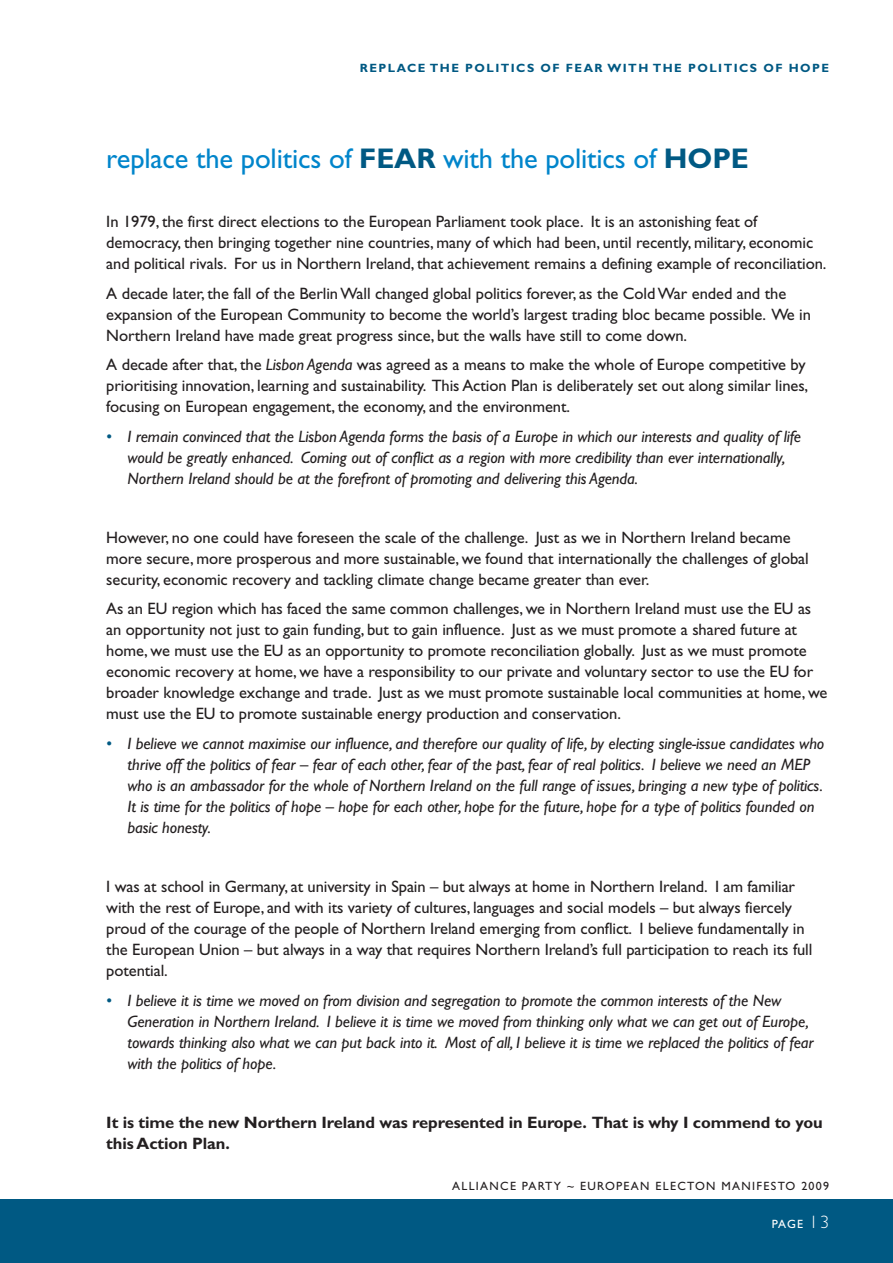
<style>
.page{position:relative;width:893px;height:1263px;background:#fff}
.page>*{position:absolute;margin:0;border:0;box-sizing:border-box;transform-origin:0 0}
.t1{font:28.5px "Gill Sans";letter-spacing:-.005em;color:#0085cb}
.t2{font:16.5px/21px "Gill Sans";letter-spacing:-.005em;color:#231f20}
.t3{font:italic 16.5px/21px "Gill Sans";letter-spacing:-.005em;color:#231f20}
.t4{font:700 16.5px/21px "Gill Sans";letter-spacing:-.005em;color:#231f20}
.t5{font:700 12px "Gill Sans";letter-spacing:.12em;color:#005983}
.t6{font:12px "Gill Sans";letter-spacing:.11em;color:#231f20}
.t7{font:12px "Gill Sans";color:#fff}
.s1{font-weight:700;color:#005983}
.s2{font-style:italic}
.s3{color:#005983}
.s4{font-weight:300;font-size:18px}
</style>
<div class="page">
<div style="left:0;top:1199px;width:893px;height:64px;background:#005983"></div>
<p class="t5" style="left:360px;top:64px;width:471px">REPLACE THE POLITICS OF FEAR WITH THE POLITICS OF HOPE</p>
<h1 class="t1" style="left:106px;top:149px;width:644px">replace the politics of <span class="s1">FEAR</span> with the politics of <span class="s1">HOPE</span></h1>
<p class="t2" style="left:106px;top:213px;width:722px">In 1979, the first direct elections to the European Parliament took place. It is an astonishing feat of democracy, then bringing together nine countries, many of which had been, until recently, military, economic and political rivals. For us in Northern Ireland, that achievement remains a defining example of reconciliation.</p>
<p class="t2" style="left:106px;top:285px;width:706px">A decade later, the fall of the Berlin Wall changed global politics forever, as the Cold War ended and the expansion of the European Community to become the world’s largest trading bloc became possible. We in<br>Northern Ireland have made great progress since, but the walls have still to come down.</p>
<p class="t2" style="left:106px;top:356px;width:703px">A decade after that, the <span class="s2">Lisbon Agenda</span> was agreed as a means to make the whole of Europe competitive by prioritising innovation, learning and sustainability. This Action Plan is deliberately set out along similar lines, focusing on European engagement, the economy, and the environment.</p>
<p class="t3" style="left:128px;top:428px;width:675px;text-indent:-21px"><span class="s3">•</span> I remain convinced that the Lisbon Agenda forms the basis of a Europe in which our interests and quality of life would be greatly enhanced. Coming out of conflict as a region with more credibility than ever internationally,<br>Northern Ireland should be at the forefront of promoting and delivering this Agenda.</p>
<p class="t2" style="left:106px;top:529px;width:704px">However, no one could have foreseen the scale of the challenge. Just as we in Northern Ireland became more secure, more prosperous and more sustainable, we found that internationally the challenges of global security, economic recovery and tackling climate change became greater than ever.</p>
<p class="t2" style="left:106px;top:600px;width:723px">As an EU region which has faced the same common challenges, we in Northern Ireland must use the EU as an opportunity not just to gain funding, but to gain influence. Just as we must promote a shared future at home, we must use the EU as an opportunity to promote reconciliation globally. Just as we must promote economic recovery at home, we have a responsibility to our private and voluntary sector to use the EU for broader knowledge exchange and trade. Just as we must promote sustainable local communities at home, we must use the EU to promote sustainable energy production and conservation.</p>
<p class="t3" style="left:128px;top:735px;width:698px;text-indent:-21px"><span class="s3">•</span> I believe we cannot maximise our influence, and therefore our quality of life, by electing single-issue candidates who thrive off the politics of fear – fear of each other, fear of the past, fear of real politics. I believe we need an MEP who is an ambassador for the whole of Northern Ireland on the full range of issues, bringing a new type of politics.<br>It is time for the politics of hope – hope for each other, hope for the future, hope for a type of politics founded on basic honesty.</p>
<p class="t2" style="left:106px;top:878px;width:708px">I was at school in Germany, at university in Spain – but always at home in Northern Ireland. I am familiar with the rest of Europe, and with its variety of cultures, languages and social models – but always fiercely proud of the courage of the people of Northern Ireland emerging from conflict. I believe fundamentally in the European Union – but always in a way that requires Northern Ireland’s full participation to reach its full potential.</p>
<p class="t3" style="left:128px;top:991px;width:688px;text-indent:-21px"><span class="s3">•</span> I believe it is time we moved on from division and segregation to promote the common interests of the New Generation in Northern Ireland. I believe it is time we moved from thinking only what we can get out of Europe, towards thinking also what we can put back into it. Most of all, I believe it is time we replaced the politics of fear with the politics of hope.</p>
<p class="t4" style="left:106px;top:1113px;width:718px">It is time the new Northern Ireland was represented in Europe. That is why I commend to you this Action Plan.</p>
<p class="t6" style="left:452px;top:1182px;width:379px">ALLIANCE PARTY ~ EUROPEAN ELECTON MANIFESTO 2009</p>
<p class="t7" style="left:772px;top:1220px;width:59px">PAGE <span class="s4">13</span></p>
</div>
